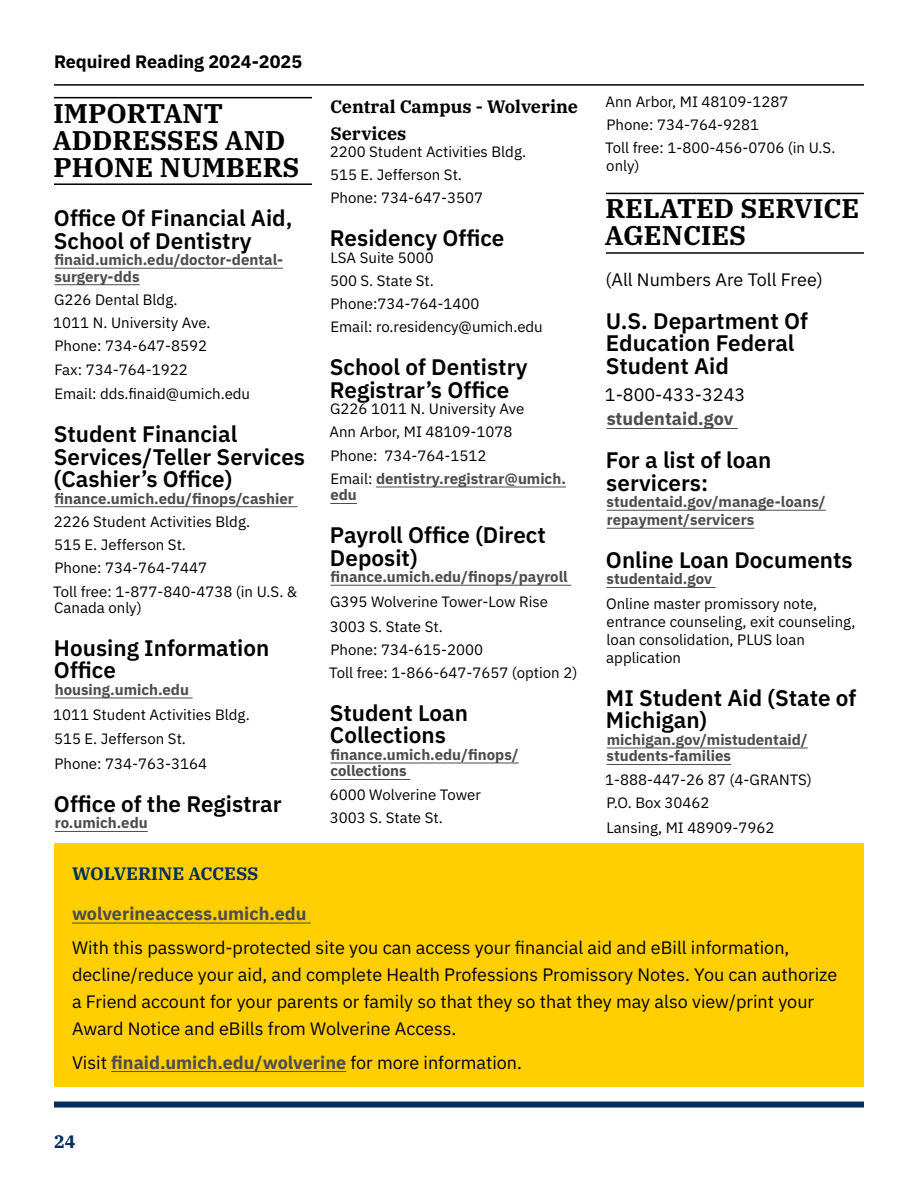
<style>
.page{position:relative;width:918px;height:1188px;background:#fff}
.page>*{position:absolute;margin:0;border:0;box-sizing:border-box;transform-origin:0 0}
.Heading___no_span{font:700 27px/27px "IBM Plex Serif";color:#000}
.Subheading{font:600 22.5px/22.5px "IBM Plex Sans";color:#000}
.Body{font:18px/27px "IBM Plex Sans";color:#000}
.Body-2{font:700 18px "IBM Plex Sans";color:#4d4d4f}
.Sub-subheading{font:700 18px/27px "IBM Plex Serif";color:#000}
.t1{font:700 18px "IBM Plex Sans";color:#000}
.Heading___Inset{font:700 18px "IBM Plex Serif";color:#002e5e}
.Contact{font:15px/18px "IBM Plex Sans";color:#000}
.Contact-2{font:700 15px/16.5px "IBM Plex Sans";color:#4d4d4f}
.s1{font-weight:400;color:#000}
</style>
<div class="page">
<hr style="left:54px;top:84px;width:810px;height:2px;background:#000">
<div style="left:54px;top:1102px;width:810px;height:6px;background:#002e5e"></div>
<hr style="left:54px;top:97px;width:258px;height:1px;background:#000">
<hr style="left:54px;top:183px;width:258px;height:2px;background:#000">
<hr style="left:54px;top:268px;width:229px;height:1px;background:#4d4d4f">
<hr style="left:55px;top:284px;width:85px;height:1px;background:#4d4d4f">
<hr style="left:54px;top:506px;width:243px;height:1px;background:#4d4d4f">
<hr style="left:55px;top:698px;width:138px;height:1px;background:#4d4d4f">
<hr style="left:55px;top:831px;width:93px;height:1px;background:#4d4d4f">
<hr style="left:376px;top:487px;width:190px;height:1px;background:#4d4d4f">
<svg style="left:330px;top:503px;width:27px;height:1px"></svg>
<hr style="left:330px;top:585px;width:241px;height:1px;background:#4d4d4f">
<hr style="left:330px;top:763px;width:189px;height:1px;background:#4d4d4f">
<hr style="left:330px;top:779px;width:80px;height:1px;background:#4d4d4f">
<hr style="left:606px;top:193px;width:258px;height:1px;background:#000">
<hr style="left:606px;top:252px;width:258px;height:2px;background:#000">
<hr style="left:607px;top:428px;width:131px;height:1px;background:#4d4d4f">
<hr style="left:607px;top:510px;width:219px;height:1px;background:#4d4d4f">
<hr style="left:607px;top:528px;width:147px;height:1px;background:#4d4d4f">
<hr style="left:607px;top:587px;width:109px;height:1px;background:#4d4d4f">
<hr style="left:607px;top:748px;width:201px;height:1px;background:#4d4d4f">
<hr style="left:607px;top:764px;width:124px;height:1px;background:#4d4d4f">
<div style="left:54px;top:843px;width:810px;height:244px;background:#ffcf01"></div>
<hr style="left:72px;top:923px;width:239px;height:1px;background:#4d4d4f">
<hr style="left:111px;top:1071px;width:235px;height:1px;background:#4d4d4f">
<p class="t1" style="left:54px;top:47px;width:250px">Required Reading 2024-2025</p>
<p class="Heading___no_span" style="left:53px;top:98px;width:248px">IMPORTANT<br>ADDRESSES AND<br>PHONE NUMBERS</p>
<h3 class="Subheading" style="left:54px;top:205px;width:240px">Office Of Financial Aid,<br>School of Dentistry</h3>
<p class="Contact-2" style="left:54px;top:250px;width:230px">finaid.umich.edu/doctor-dental&shy;surgery-dds</p>
<p class="Contact" style="left:54px;top:289px;width:125px">G226 Dental Bldg.</p>
<p class="Contact" style="left:53px;top:313px;width:159px">1011 N. University Ave.</p>
<p class="Contact" style="left:54px;top:336px;width:154px">Phone: 734-647-8592</p>
<p class="Contact" style="left:54px;top:359px;width:135px">Fax: 734-764-1922</p>
<p class="Contact" style="left:54px;top:384px;width:197px">Email: dds.finaid@umich.edu</p>
<h3 class="Subheading" style="left:54px;top:421px;width:253px">Student Financial<br>Services/Teller Services (Cashier’s Office)</h3>
<p class="Contact-2" style="left:54px;top:489px;width:241px">finance.umich.edu/finops/cashier</p>
<p class="Contact" style="left:54px;top:511px;width:198px">2226 Student Activities Bldg.</p>
<p class="Contact" style="left:54px;top:535px;width:134px">515 E. Jefferson St.</p>
<p class="Contact" style="left:54px;top:558px;width:154px">Phone: 734-764-7447</p>
<p class="Contact" style="left:53px;top:582px;width:246px;line-height:16.5px">Toll free: 1-877-840-4738 (in U.S. &amp;<br>Canada only)</p>
<h3 class="Subheading" style="left:54px;top:635px;width:217px">Housing Information<br>Office</h3>
<p class="Contact-2" style="left:55px;top:680px;width:136px">housing.umich.edu</p>
<p class="Contact" style="left:53px;top:704px;width:198px">1011 Student Activities Bldg.</p>
<p class="Contact" style="left:54px;top:729px;width:134px">515 E. Jefferson St.</p>
<p class="Contact" style="left:54px;top:754px;width:154px">Phone: 734-763-3164</p>
<h3 class="Subheading" style="left:54px;top:791px;width:229px">Office of the Registrar</h3>
<p class="Contact-2" style="left:55px;top:814px;width:94px">ro.umich.edu</p>
<h4 class="Sub-subheading" style="left:330px;top:92px;width:250px">Central Campus - Wolverine<br>Services</h4>
<p class="Contact" style="left:330px;top:141px;width:198px">2200 Student Activities Bldg.</p>
<p class="Contact" style="left:330px;top:165px;width:134px">515 E. Jefferson St.</p>
<p class="Contact" style="left:330px;top:188px;width:154px">Phone: 734-647-3507</p>
<h3 class="Subheading" style="left:330px;top:225px;width:176px">Residency Office</h3>
<p class="Contact" style="left:330px;top:247px;width:105px">LSA Suite 5000</p>
<p class="Contact" style="left:330px;top:270px;width:105px">500 S. State St.</p>
<p class="Contact" style="left:330px;top:294px;width:151px">Phone:734-764-1400</p>
<p class="Contact" style="left:330px;top:317px;width:214px">Email: ro.residency@umich.edu</p>
<h3 class="Subheading" style="left:330px;top:354px;width:199px">School of Dentistry<br>Registrar’s Office</h3>
<p class="Contact" style="left:330px;top:399px;width:196px">G226 1011 N. University Ave</p>
<p class="Contact" style="left:330px;top:422px;width:185px">Ann Arbor, MI 48109-1078</p>
<p class="Contact" style="left:330px;top:445px;width:158px">Phone: 734-764-1512</p>
<p class="Contact-2" style="left:330px;top:469px;width:237px"><span class="s1">Email:</span> dentistry.registrar@umich. edu</p>
<h3 class="Subheading" style="left:330px;top:522px;width:217px">Payroll Office (Direct<br>Deposit)</h3>
<p class="Contact-2" style="left:330px;top:567px;width:239px">finance.umich.edu/finops/payroll</p>
<p class="Contact" style="left:330px;top:591px;width:219px">G395 Wolverine Tower-Low Rise</p>
<p class="Contact" style="left:330px;top:616px;width:114px">3003 S. State St.</p>
<p class="Contact" style="left:330px;top:639px;width:154px">Phone: 734-615-2000</p>
<p class="Contact" style="left:329px;top:663px;width:250px">Toll free: 1-866-647-7657 (option 2)</p>
<h3 class="Subheading" style="left:330px;top:700px;width:140px">Student Loan<br>Collections</h3>
<p class="Contact-2" style="left:330px;top:745px;width:190px">finance.umich.edu/finops/ collections</p>
<p class="Contact" style="left:330px;top:784px;width:153px">6000 Wolverine Tower</p>
<p class="Contact" style="left:330px;top:807px;width:114px">3003 S. State St.</p>
<p class="Contact" style="left:606px;top:91px;width:185px">Ann Arbor, MI 48109-1287</p>
<p class="Contact" style="left:606px;top:114px;width:154px">Phone: 734-764-9281</p>
<p class="Contact" style="left:605px;top:138px;width:232px">Toll free: 1-800-456-0706 (in U.S. only)</p>
<p class="Heading___no_span" style="left:605px;top:193px;width:256px">RELATED SERVICE<br>AGENCIES</p>
<p class="Body" style="left:605px;top:265px;width:219px">(All Numbers Are Toll Free)</p>
<h3 class="Subheading" style="left:606px;top:308px;width:204px">U.S. Department Of<br>Education Federal<br>Student Aid</h3>
<p class="Body" style="left:605px;top:379px;width:142px">1-800-433-3243</p>
<p class="Body-2" style="left:607px;top:405px;width:128px">studentaid.gov</p>
<h3 class="Subheading" style="left:606px;top:447px;width:167px">For a list of loan servicers:</h3>
<p class="Contact-2" style="left:607px;top:492px;width:221px;line-height:18px">studentaid.gov/manage-loans/ repayment/servicers</p>
<h3 class="Subheading" style="left:606px;top:547px;width:248px">Online Loan Documents</h3>
<p class="Contact-2" style="left:607px;top:570px;width:107px">studentaid.gov</p>
<p class="Contact" style="left:606px;top:594px;width:251px">Online master promissory note, entrance counseling, exit counseling, loan consolidation, PLUS loan application</p>
<h3 class="Subheading" style="left:606px;top:685px;width:252px">MI Student Aid (State of<br>Michigan)</h3>
<p class="Contact-2" style="left:607px;top:730px;width:203px">michigan.gov/mistudentaid/ students-families</p>
<p class="Contact" style="left:605px;top:769px;width:208px">1-888-447-26 87 (4-GRANTS)</p>
<p class="Contact" style="left:606px;top:792px;width:105px">P.O. Box 30462</p>
<p class="Contact" style="left:606px;top:817px;width:170px">Lansing, MI 48909-7962</p>
<h2 class="Heading___Inset" style="left:72px;top:859px;width:188px">WOLVERINE ACCESS</h2>
<p class="Body-2" style="left:72px;top:899px;width:236px">wolverineaccess.umich.edu</p>
<p class="Body" style="left:72px;top:932px;width:767px">With this password-protected site you can access your financial aid and eBill information, decline/reduce your aid, and complete Health Professions Promissory Notes. You can authorize a Friend account for your parents or family so that they so that they may also view/print your Award Notice and eBills from Wolverine Access.</p>
<p class="Body-2" style="left:72px;top:1048px;width:452px"><span class="s1">Visit</span> finaid.umich.edu/wolverine <span class="s1">for more information.</span></p>
<p class="Heading___Inset" style="left:54px;top:1127px;width:23px">24</p>
</div>
